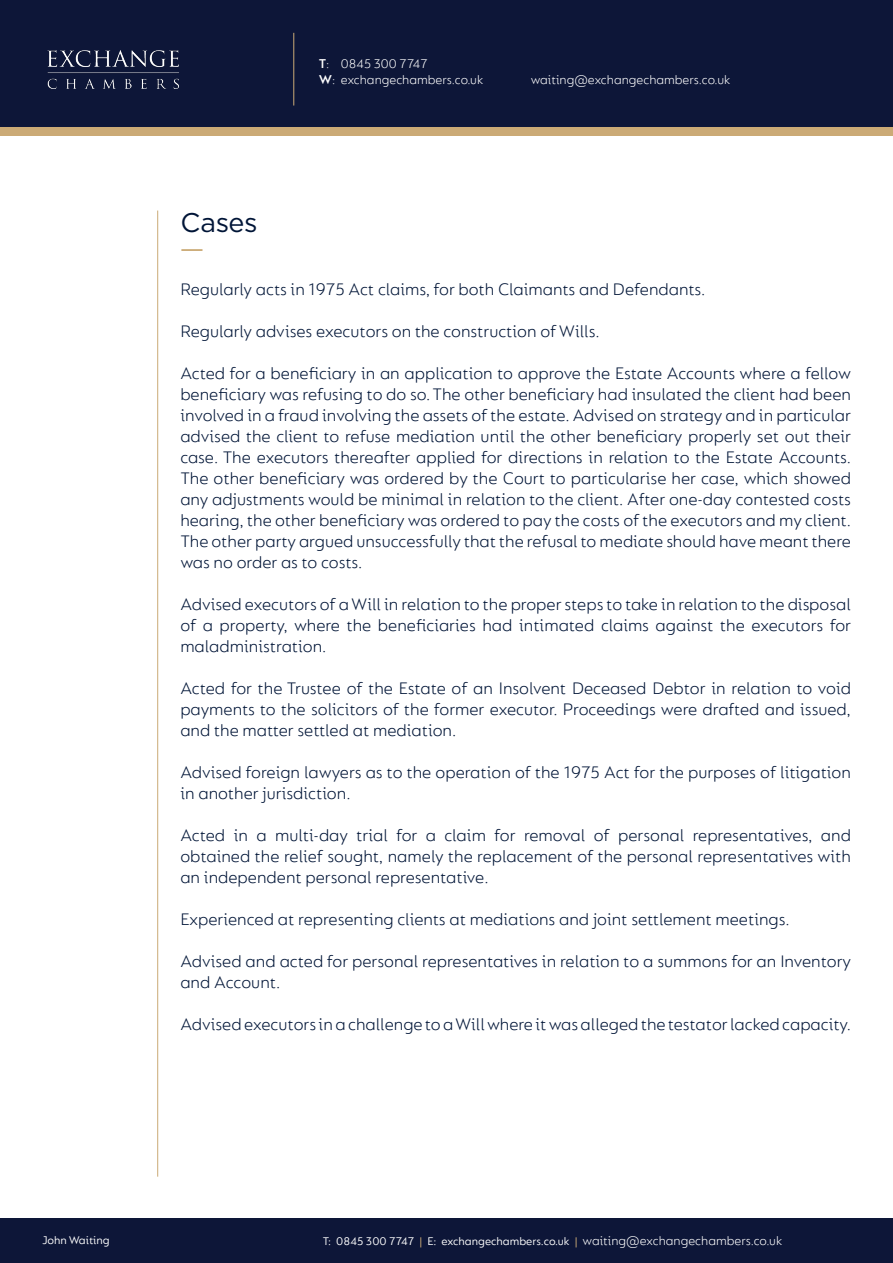
<style>
.page{position:relative;width:893px;height:1263px;background:#fff}
.page>*{position:absolute;margin:0;border:0;box-sizing:border-box;transform-origin:0 0}
.t1{font:27px "Gotham";letter-spacing:-.015em;color:#001537}
.t2{font:300 18px/21px "FS Lucas";color:#001537;text-align:justify}
.t3{font:300 13.5px/16.2px "FS Lucas";color:#fff}
.t4{font:12px "FS Lucas";color:#fff}
.s1{font-weight:600}
.s2{color:#cbaa76}
</style>
<div class="page">
<div style="left:0;top:64px;width:893px;height:72px;background:#cbaa76"></div>
<div style="left:0;top:0;width:893px;height:127px;background:#0d1638"></div>
<div style="left:0;top:1219px;width:893px;height:44px;background:#0d1638"></div>
<img style="left:47px;top:50px;width:132px;height:39px">
<hr style="left:293px;top:33px;width:1px;height:73px;background:#cbaa76">
<hr style="left:157px;top:211px;width:1px;height:966px;background:#cbaa76">
<hr style="left:181px;top:249px;width:21px;height:2px;background:#cbaa76">
<p class="t1" style="left:180px;top:205px;width:79px">Cases</p>
<p class="t3" style="left:319px;top:55px;width:166px"><span class="s1">T</span>: 0845 300 7747<br><span class="s1">W</span>: exchangechambers.co.uk</p>
<p class="t3" style="left:531px;top:71px;width:201px">waiting@exchangechambers.co.uk</p>
<p class="t2" style="left:180px;top:278px;width:527px">Regularly acts in 1975 Act claims, for both Claimants and Defendants.</p>
<p class="t2" style="left:180px;top:320px;width:421px">Regularly advises executors on the construction of Wills.</p>
<p class="t2" style="left:180px;top:362px;width:672px">Acted for a beneficiary in an application to approve the Estate Accounts where a fellow beneficiary was refusing to do so. The other beneficiary had insulated the client had been involved in a fraud involving the assets of the estate. Advised on strategy and in particular advised the client to refuse mediation until the other beneficiary properly set out their case. The executors thereafter applied for directions in relation to the Estate Accounts.<br>The other beneficiary was ordered by the Court to particularise her case, which showed any adjustments would be minimal in relation to the client. After one-day contested costs hearing, the other beneficiary was ordered to pay the costs of the executors and my client.<br>The other party argued unsuccessfully that the refusal to mediate should have meant there was no order as to costs.</p>
<p class="t2" style="left:180px;top:593px;width:672px">Advised executors of a Will in relation to the proper steps to take in relation to the disposal of a property, where the beneficiaries had intimated claims against the executors for maladministration.</p>
<p class="t2" style="left:180px;top:677px;width:672px">Acted for the Trustee of the Estate of an Insolvent Deceased Debtor in relation to void payments to the solicitors of the former executor. Proceedings were drafted and issued, and the matter settled at mediation.</p>
<p class="t2" style="left:180px;top:761px;width:672px">Advised foreign lawyers as to the operation of the 1975 Act for the purposes of litigation in another jurisdiction.</p>
<p class="t2" style="left:180px;top:824px;width:672px">Acted in a multi-day trial for a claim for removal of personal representatives, and obtained the relief sought, namely the replacement of the personal representatives with an independent personal representative.</p>
<p class="t2" style="left:180px;top:908px;width:611px">Experienced at representing clients at mediations and joint settlement meetings.</p>
<p class="t2" style="left:180px;top:950px;width:672px">Advised and acted for personal representatives in relation to a summons for an Inventory and Account.</p>
<p class="t2" style="left:180px;top:1013px;width:672px">Advised executors in a challenge to a Will where it was alleged the testator lacked capacity.</p>
<p class="t3" style="left:583px;top:1233px;width:201px">waiting@exchangechambers.co.uk</p>
<p class="t4" style="left:42px;top:1233px;width:69px">John Waiting</p>
<p class="t4" style="left:323px;top:1235px;width:256px">T: 0845 300 7747 <span class="s2">|</span> E: exchangechambers.co.uk <span class="s2">|</span></p>
</div>
